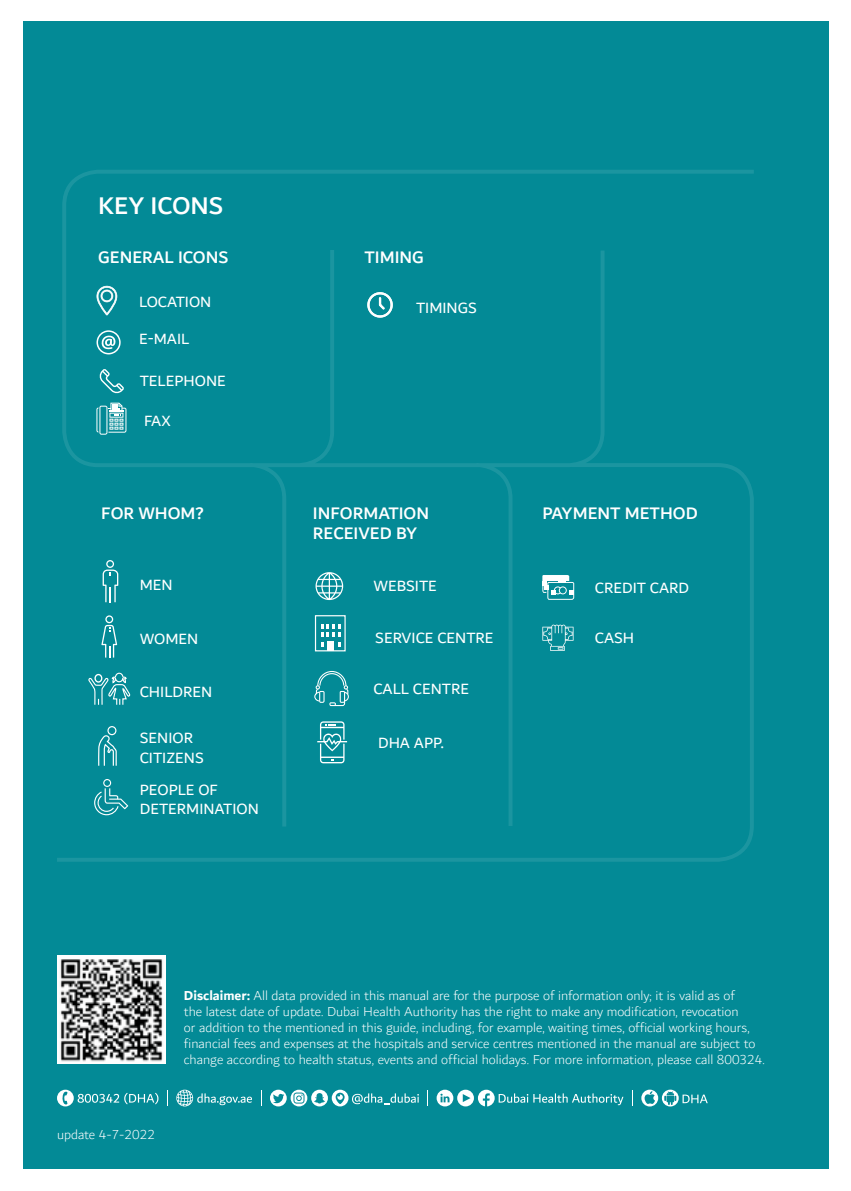
<style>
.page{position:relative;width:851px;height:1191px;background:#fff}
.page>*{position:absolute;margin:0;border:0;box-sizing:border-box;transform-origin:0 0}
.t1{font:500 26px "Dubai";color:#fff}
.t2{font:500 18px/20px "Dubai";color:#fff}
.t3{font:16px/19.2px "Dubai";color:#fff}
.t4{font:300 14px/16px "Dubai";color:#fff}
.s1{font-weight:700}
</style>
<div class="page">
<div style="left:23px;top:22px;width:805px;height:1147px;background:#038a96"></div>
<svg style="left:167px;top:1090px;width:1px;height:15px"></svg>
<svg style="left:176px;top:1089px;width:76px;height:17px"></svg>
<svg style="left:57px;top:1089px;width:101px;height:17px"></svg>
<svg style="left:436px;top:1089px;width:187px;height:17px"></svg>
<svg style="left:270px;top:1089px;width:149px;height:17px"></svg>
<svg style="left:641px;top:1089px;width:66px;height:17px"></svg>
<svg style="left:427px;top:1090px;width:1px;height:15px"></svg>
<img style="left:57px;top:955px;width:108px;height:108px">
<svg style="left:57px;top:170px;width:696px;height:691px"></svg>
<h1 class="t1" style="left:98px;top:190px;width:127px">KEY ICONS</h1>
<p class="t2" style="left:98px;top:247px;width:132px">GENERAL ICONS</p>
<p class="t3" style="left:139px;top:292px;width:74px">LOCATION</p>
<p class="t3" style="left:139px;top:329px;width:52px">E-MAIL</p>
<p class="t3" style="left:140px;top:371px;width:88px">TELEPHONE</p>
<p class="t3" style="left:144px;top:411px;width:28px">FAX</p>
<p class="t2" style="left:364px;top:247px;width:61px">TIMING</p>
<p class="t3" style="left:416px;top:298px;width:62px">TIMINGS</p>
<p class="t2" style="left:101px;top:503px;width:104px">FOR WHOM?</p>
<p class="t2" style="left:313px;top:503px;width:118px">INFORMATION<br>RECEIVED BY</p>
<p class="t2" style="left:542px;top:503px;width:157px">PAYMENT METHOD</p>
<p class="t3" style="left:140px;top:575px;width:34px">MEN</p>
<p class="t3" style="left:140px;top:629px;width:60px">WOMEN</p>
<p class="t3" style="left:373px;top:576px;width:65px">WEBSITE</p>
<p class="t3" style="left:595px;top:577px;width:96px">CREDIT CARD</p>
<p class="t3" style="left:375px;top:628px;width:120px">SERVICE CENTRE</p>
<p class="t3" style="left:595px;top:628px;width:41px">CASH</p>
<p class="t3" style="left:373px;top:679px;width:97px">CALL CENTRE</p>
<p class="t3" style="left:140px;top:681px;width:74px">CHILDREN</p>
<p class="t3" style="left:140px;top:728px;width:66px">SENIOR<br>CITIZENS</p>
<p class="t3" style="left:378px;top:733px;width:67px">DHA APP.</p>
<p class="t3" style="left:140px;top:779px;width:121px">PEOPLE OF<br>DETERMINATION</p>
<p class="t4" style="left:57px;top:1126px;width:99px">update 4-7-2022</p>
<p class="t4" style="left:184px;top:987px;width:582px"><span class="s1">Disclaimer:</span> All data provided in this manual are for the purpose of information only; it is valid as of<br>the latest date of update. Dubai Health Authority has the right to make any modification, revocation<br>or addition to the mentioned in this guide, including, for example, waiting times, official working hours, financial fees and expenses at the hospitals and service centres mentioned in the manual are subject to change according to health status, events and official holidays. For more information, please call 800324.</p>
</div>
